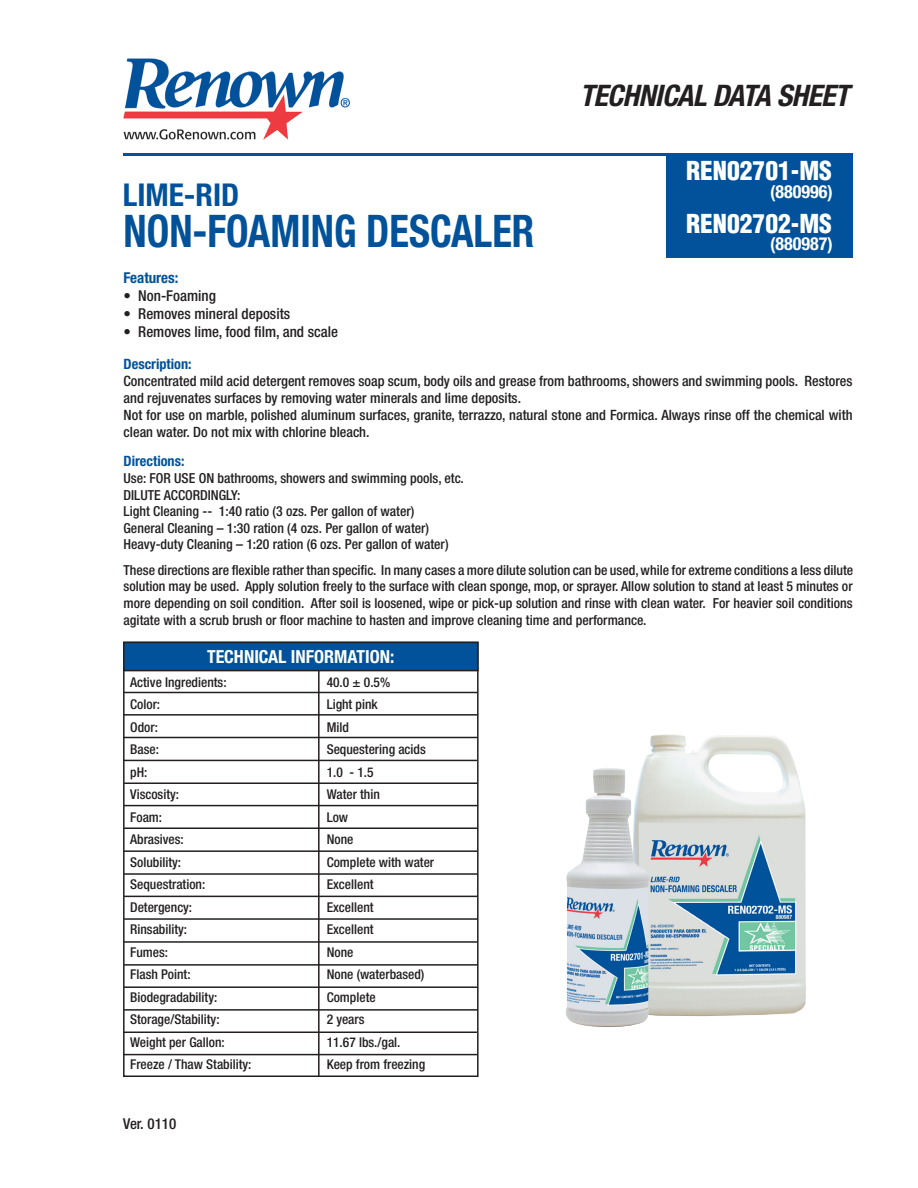
<style>
.page{position:relative;width:918px;height:1188px;background:#fff}
.page>*{position:absolute;margin:0;border:0;box-sizing:border-box;transform-origin:0 0}
.t1{font:700 condensed 45px "Helvetica Neue";color:#01529a;scale:.9 1}
.t2{font:700 condensed 31.5px "Helvetica Neue";color:#01529a}
.t3{font:italic 700 condensed 29.7px "Helvetica Neue";letter-spacing:-.02em;color:#231f20}
.t4{font:900 condensed 25.5px "Helvetica";color:#fff}
.t5{font:700 condensed 18px "Helvetica Neue";color:#fff}
.t6{font:500 condensed 15px "Helvetica Neue";color:#231f20}
.t7{font:700 condensed 15px "Helvetica Neue";color:#01529a}
.t8{font:500 condensed 14.25px/17.1px "Helvetica Neue";color:#231f20}
.t9{font:700 condensed 14.25px "Helvetica Neue";color:#01529a}
.t10{font:500 condensed 13.8px/16.8px "Helvetica Neue";color:#231f20;text-align:justify}
.t11{font:500 condensed 13.5px "Helvetica Neue";color:#231f20}
</style>
<div class="page">
<div style="left:123px;top:642px;width:356px;height:435px;border:2px solid #231f20"></div>
<hr style="left:123px;top:153px;width:729px;height:2px;background:#01529a">
<div style="left:666px;top:153px;width:186px;height:105px;background:#01529a"></div>
<img style="left:123px;top:58px;width:227px;height:82px">
<div style="left:123px;top:642px;width:356px;height:29px;background:#01529a;border:2px solid #231f20"></div>
<hr style="left:124px;top:692px;width:353px;height:1px;background:#231f20">
<hr style="left:124px;top:714px;width:353px;height:2px;background:#231f20">
<hr style="left:124px;top:737px;width:353px;height:1px;background:#231f20">
<hr style="left:123px;top:760px;width:354px;height:1px;background:#231f20">
<hr style="left:124px;top:782px;width:354px;height:2px;background:#231f20">
<hr style="left:124px;top:805px;width:354px;height:1px;background:#231f20">
<hr style="left:124px;top:827px;width:354px;height:2px;background:#231f20">
<hr style="left:124px;top:850px;width:353px;height:2px;background:#231f20">
<hr style="left:124px;top:873px;width:354px;height:2px;background:#231f20">
<hr style="left:124px;top:896px;width:354px;height:1px;background:#231f20">
<hr style="left:124px;top:918px;width:354px;height:2px;background:#231f20">
<hr style="left:124px;top:941px;width:353px;height:2px;background:#231f20">
<hr style="left:124px;top:964px;width:354px;height:2px;background:#231f20">
<hr style="left:124px;top:986px;width:354px;height:2px;background:#231f20">
<hr style="left:124px;top:1009px;width:354px;height:2px;background:#231f20">
<hr style="left:318px;top:671px;width:2px;height:406px;background:#231f20">
<hr style="left:123px;top:1032px;width:354px;height:1px;background:#231f20">
<hr style="left:123px;top:1054px;width:354px;height:1px;background:#231f20">
<img style="left:642px;top:734px;width:164px;height:282px">
<img style="left:566px;top:768px;width:88px;height:259px">
<p class="t2" style="left:123px;top:176px;width:118px">LIME-RID</p>
<p class="t1" style="left:124px;top:204px;width:458px">NON-FOAMING DESCALER</p>
<p class="t3" style="left:580px;top:78px;width:271px">TECHNICAL DATA SHEET</p>
<p class="t4" style="left:686px;top:155px;width:147px">REN02701-MS</p>
<p class="t4" style="left:686px;top:207px;width:147px">REN02702-MS</p>
<p class="t5" style="left:770px;top:180px;width:64px">(880996)</p>
<p class="t5" style="left:770px;top:233px;width:64px">(880987)</p>
<p class="t7" style="left:124px;top:268px;width:56px">Features:</p>
<p class="t6" style="left:124px;top:287px;width:94px">• Non-Foaming</p>
<p class="t6" style="left:124px;top:305px;width:168px">• Removes mineral deposits</p>
<p class="t6" style="left:124px;top:323px;width:216px">• Removes lime, food film, and scale</p>
<p class="t9" style="left:124px;top:355px;width:70px">Description:</p>
<p class="t8" style="left:124px;top:372px;width:731px">Concentrated mild acid detergent removes soap scum, body oils and grease from bathrooms, showers and swimming pools. Restores and rejuvenates surfaces by removing water minerals and lime deposits.</p>
<p class="t8" style="left:124px;top:406px;width:730px">Not for use on marble, polished aluminum surfaces, granite, terrazzo, natural stone and Formica. Always rinse off the chemical with clean water. Do not mix with chlorine bleach.</p>
<p class="t9" style="left:124px;top:453px;width:62px">Directions:</p>
<p class="t10" style="left:124px;top:470px;width:342px">Use: FOR USE ON bathrooms, showers and swimming pools, etc.</p>
<p class="t10" style="left:124px;top:486px;width:119px">DILUTE ACCORDINGLY:</p>
<p class="t10" style="left:124px;top:503px;width:292px">Light Cleaning -- 1:40 ratio (3 ozs. Per gallon of water)</p>
<p class="t10" style="left:124px;top:519px;width:307px">General Cleaning – 1:30 ration (4 ozs. Per gallon of water)</p>
<p class="t10" style="left:124px;top:536px;width:327px">Heavy-duty Cleaning – 1:20 ration (6 ozs. Per gallon of water)</p>
<p class="t10" style="left:124px;top:561px;width:731px">These directions are flexible rather than specific. In many cases a more dilute solution can be used, while for extreme conditions a less dilute solution may be used. Apply solution freely to the surface with clean sponge, mop, or sprayer. Allow solution to stand at least 5 minutes or more depending on soil condition. After soil is loosened, wipe or pick-up solution and rinse with clean water. For heavier soil conditions agitate with a scrub brush or floor machine to hasten and improve cleaning time and performance.</p>
<p class="t5" style="left:207px;top:646px;width:189px">TECHNICAL INFORMATION:</p>
<p class="t11" style="left:130px;top:674px;width:98px">Active Ingredients:</p>
<p class="t11" style="left:327px;top:674px;width:65px">40.0 ± 0.5%</p>
<p class="t11" style="left:130px;top:696px;width:31px">Color:</p>
<p class="t11" style="left:327px;top:696px;width:53px">Light pink</p>
<p class="t11" style="left:130px;top:719px;width:29px">Odor:</p>
<p class="t11" style="left:327px;top:719px;width:24px">Mild</p>
<p class="t11" style="left:130px;top:741px;width:30px">Base:</p>
<p class="t11" style="left:327px;top:741px;width:101px">Sequestering acids</p>
<p class="t11" style="left:130px;top:764px;width:19px">pH:</p>
<p class="t11" style="left:327px;top:764px;width:48px">1.0 - 1.5</p>
<p class="t11" style="left:130px;top:786px;width:50px">Viscosity:</p>
<p class="t11" style="left:327px;top:786px;width:55px">Water thin</p>
<p class="t11" style="left:130px;top:809px;width:33px">Foam:</p>
<p class="t11" style="left:327px;top:809px;width:23px">Low</p>
<p class="t11" style="left:130px;top:831px;width:55px">Abrasives:</p>
<p class="t11" style="left:327px;top:831px;width:28px">None</p>
<p class="t11" style="left:130px;top:854px;width:52px">Solubility:</p>
<p class="t11" style="left:327px;top:854px;width:109px">Complete with water</p>
<p class="t11" style="left:130px;top:876px;width:77px">Sequestration:</p>
<p class="t11" style="left:327px;top:876px;width:48px">Excellent</p>
<p class="t11" style="left:130px;top:899px;width:63px">Detergency:</p>
<p class="t11" style="left:327px;top:899px;width:48px">Excellent</p>
<p class="t11" style="left:130px;top:921px;width:58px">Rinsability:</p>
<p class="t11" style="left:327px;top:921px;width:48px">Excellent</p>
<p class="t11" style="left:130px;top:944px;width:39px">Fumes:</p>
<p class="t11" style="left:327px;top:944px;width:28px">None</p>
<p class="t11" style="left:130px;top:966px;width:62px">Flash Point:</p>
<p class="t11" style="left:327px;top:966px;width:99px">None (waterbased)</p>
<p class="t11" style="left:130px;top:989px;width:89px">Biodegradability:</p>
<p class="t11" style="left:327px;top:989px;width:50px">Complete</p>
<p class="t11" style="left:130px;top:1011px;width:91px">Storage/Stability:</p>
<p class="t11" style="left:327px;top:1011px;width:39px">2 years</p>
<p class="t11" style="left:130px;top:1034px;width:96px">Weight per Gallon:</p>
<p class="t11" style="left:327px;top:1034px;width:75px">11.67 lbs./gal.</p>
<p class="t11" style="left:130px;top:1056px;width:123px">Freeze / Thaw Stability:</p>
<p class="t11" style="left:327px;top:1056px;width:100px">Keep from freezing</p>
<p class="t6" style="left:123px;top:1114px;width:55px">Ver. 0110</p>
</div>
